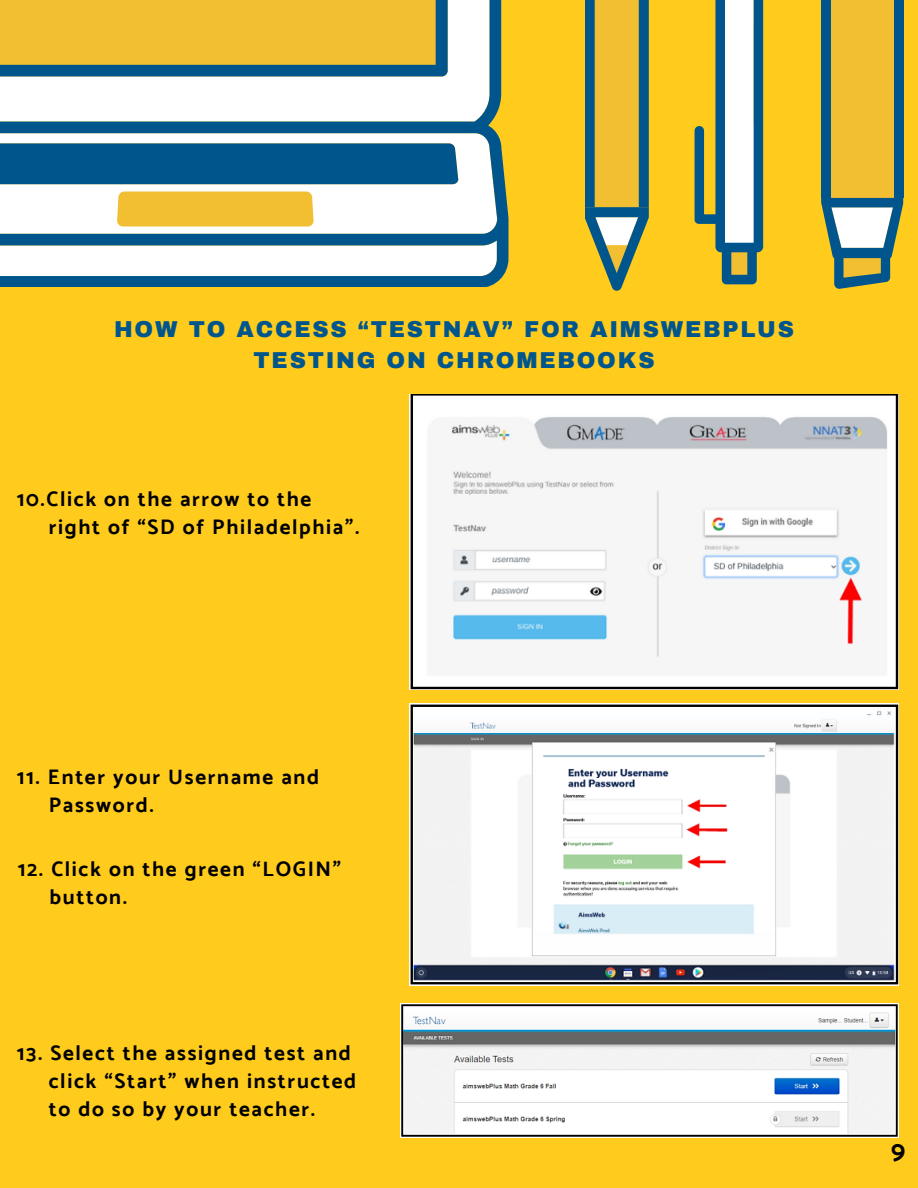
<style>
.page{position:relative;width:918px;height:1188px;background:#ffcc1d}
.page>*{position:absolute;margin:0;border:0;box-sizing:border-box;transform-origin:0 0}
.t1{font:700 27px "Catamaran";color:#000}
.t2{font:900 22.5px/30.3px "Archivo";letter-spacing:.08em;color:#00568c;text-align:center}
.t3{font:700 21px/28.2px "Catamaran";letter-spacing:.08em;color:#000}
</style>
<div class="page">
<svg style="left:585px;top:0;width:63px;height:291px;background:#a5a056"></svg>
<svg style="left:0;top:0;width:509px;height:287px;background:#c5d3d0"></svg>
<div style="left:0;top:143px;width:458px;height:41px;background:#00568c"></div>
<svg style="left:0;top:0;width:448px;height:76px;background:#caad40"></svg>
<svg style="left:695px;top:0;width:68px;height:284px"></svg>
<div style="left:894px;top:0;width:9px;height:198px;background:#00568c"></div>
<div style="left:821px;top:0;width:9px;height:198px;background:#00568c"></div>
<div style="left:830px;top:0;width:64px;height:198px;background:#f2be32"></div>
<svg style="left:821px;top:198px;width:82px;height:91px"></svg>
<img style="left:409px;top:703px;width:490px;height:283px">
<img style="left:409px;top:394px;width:490px;height:295px">
<img style="left:400px;top:1003px;width:499px;height:134px">
<p class="t2" style="left:114px;top:315px;width:681px">HOW TO ACCESS “TESTNAV” FOR AIMSWEBPLUS<br>TESTING ON CHROMEBOOKS</p>
<p class="t3" style="left:49px;top:485px;width:312px;text-indent:-32px">10.Click on the arrow to the right of “SD of Philadelphia”.</p>
<p class="t3" style="left:49px;top:762px;width:272px;text-indent:-32px">11. Enter your Username and<br>Password.</p>
<p class="t3" style="left:50px;top:855px;width:293px;text-indent:-32px">12. Click on the green “LOGIN” button.</p>
<p class="t3" style="left:49px;top:1039px;width:309px;text-indent:-32px">13. Select the assigned test and click “Start” when instructed to do so by your teacher.</p>
<p class="t1" style="left:891px;top:1135px;width:16px">9</p>
</div>
